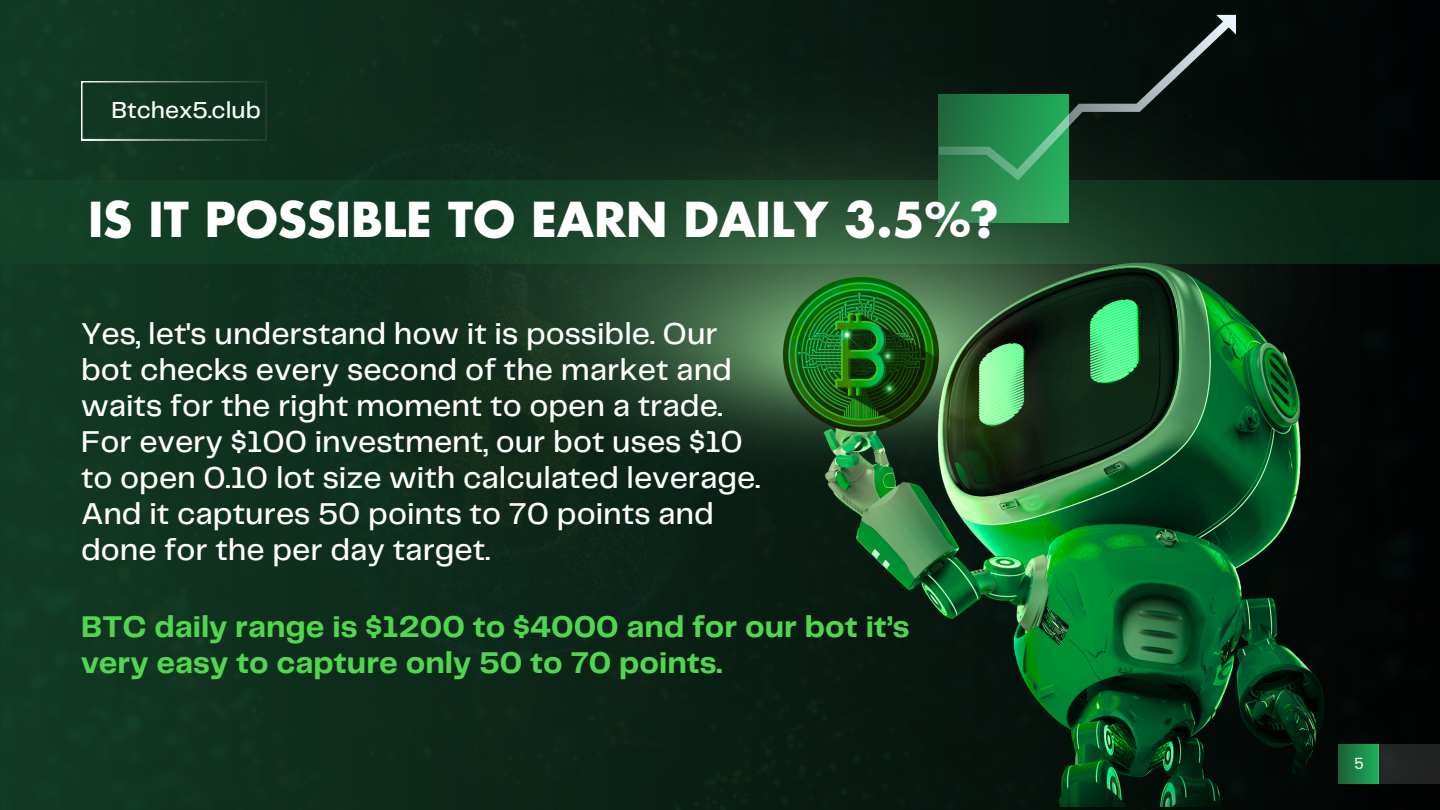
<style>
.page{position:relative;width:1440px;height:810px;background:#fff}
.page>*{position:absolute;margin:0;border:0;box-sizing:border-box;transform-origin:0 0}
.t1{font:700 47.1px "Futura LT Pro";color:#fff}
.t2{font:500 31.3px/36px "Telegraf";color:#fff}
.t3{font:700 31.2px/36px "Telegraf";color:#51d74f}
.t4{font:500 24px "Telegraf";color:#fff}
.t5{font:15.5px "Poppins";color:#fff}
</style>
<div class="page">
<img style="left:0;top:0;width:1440px;height:810px">
<div style="left:1378px;top:744px;width:62px;height:40px;background:#212424"></div>
<svg style="left:81px;top:81px;width:185px;height:59px;background:#173926"></svg>
<svg style="left:0;top:181px;width:1440px;height:83px;background:#103a23"></svg>
<img style="left:334px;top:33px;width:995px;height:461px">
<svg style="left:939px;top:15px;width:297px;height:143px;background:#143021"></svg>
<img style="left:551px;top:158px;width:840px;height:648px">
<img style="left:784px;top:277px;width:154px;height:155px">
<p class="t4" style="left:112px;top:100px;width:151px">Btchex5.club</p>
<p class="t1" style="left:88px;top:199px;width:912px">IS IT POSSIBLE TO EARN DAILY 3.5%?</p>
<p class="t2" style="left:81px;top:317px;width:681px">Yes, let's understand how it is possible. Our bot checks every second of the market and waits for the right moment to open a trade.<br>For every $100 investment, our bot uses $10 to open 0.10 lot size with calculated leverage.<br>And it captures 50 points to 70 points and done for the per day target.</p>
<h1 class="t3" style="left:81px;top:611px;width:830px">BTC daily range is $1200 to $4000 and for our bot it’s very easy to capture only 50 to 70 points.</h1>
<p class="t5" style="left:1354px;top:753px;width:11px">5</p>
</div>
